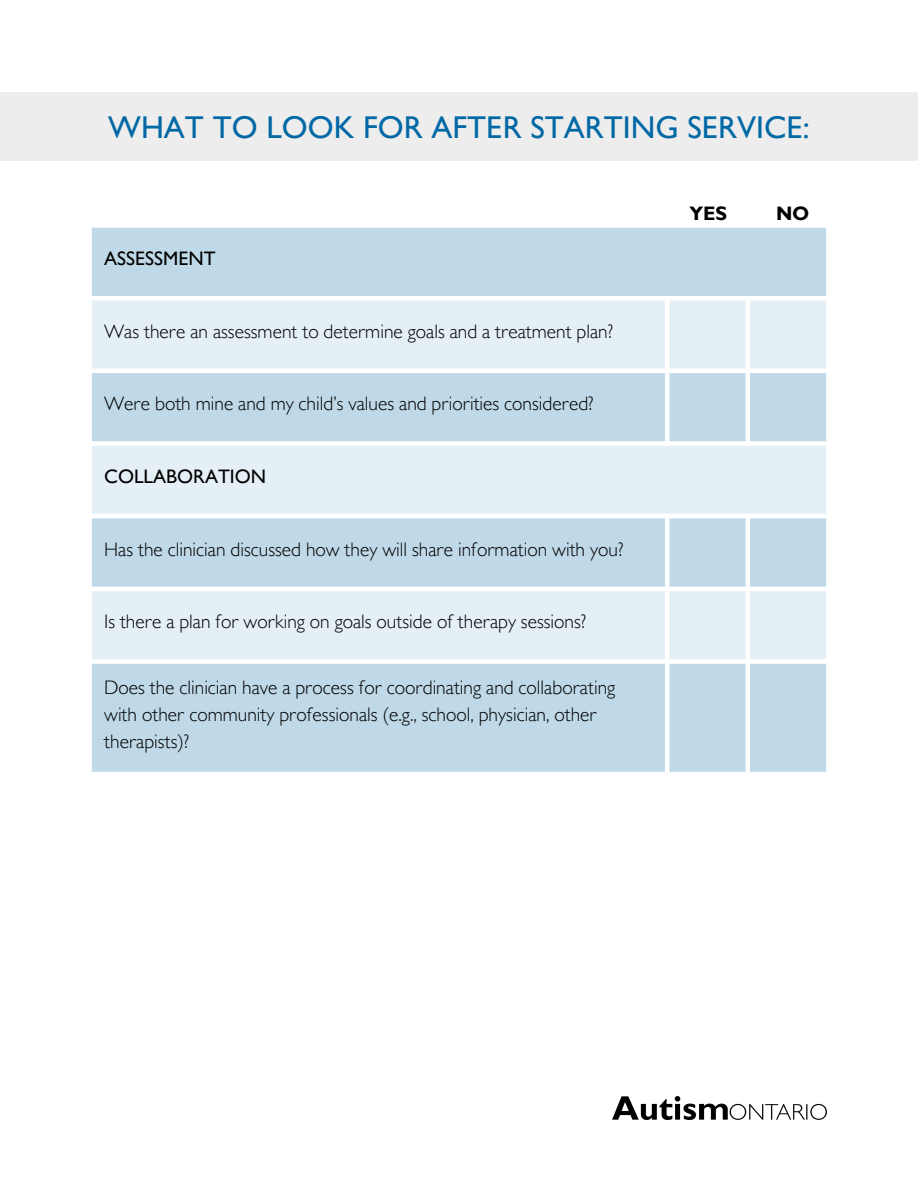
<style>
.page{position:relative;width:918px;height:1188px;background:#fff}
.page>*{position:absolute;margin:0;border:0;box-sizing:border-box;transform-origin:0 0}
.t1{font:500 31.5px "Gill Sans MT Std";color:#0068a5}
.t2{font:300 19.5px/27px "Gill Sans MT Std";color:#000}
.t3{font:500 19.5px "Gill Sans MT Std";color:#000}
.t4{font:700 19.5px "Gill Sans MT Std";color:#000}
</style>
<div class="page">
<div style="left:0;top:92px;width:918px;height:68px;background:#ededed"></div>
<img style="left:613px;top:1096px;width:213px;height:24px">
<div style="left:92px;top:228px;width:734px;height:544px;background:#bfd9e8"></div>
<svg style="left:92px;top:300px;width:734px;height:359px;fill:#e5f0f6"></svg>
<h1 class="t1" style="left:108px;top:116px;width:703px">WHAT TO LOOK FOR AFTER STARTING SERVICE:</h1>
<p class="t3" style="left:104px;top:252px;width:113px">ASSESSMENT</p>
<p class="t2" style="left:104px;top:321px;width:511px">Was there an assessment to determine goals and a treatment plan?</p>
<p class="t2" style="left:104px;top:393px;width:491px">Were both mine and my child’s values and priorities considered?</p>
<p class="t3" style="left:104px;top:470px;width:163px">COLLABORATION</p>
<p class="t2" style="left:104px;top:539px;width:521px">Has the clinician discussed how they will share information with you?</p>
<p class="t2" style="left:104px;top:611px;width:484px">Is there a plan for working on goals outside of therapy sessions?</p>
<p class="t2" style="left:104px;top:677px;width:513px">Does the clinician have a process for coordinating and collaborating with other community professionals (e.g., school, physician, other therapists)?</p>
<p class="t4" style="left:689px;top:206px;width:39px">YES</p>
<p class="t4" style="left:776px;top:206px;width:35px">NO</p>
</div>
